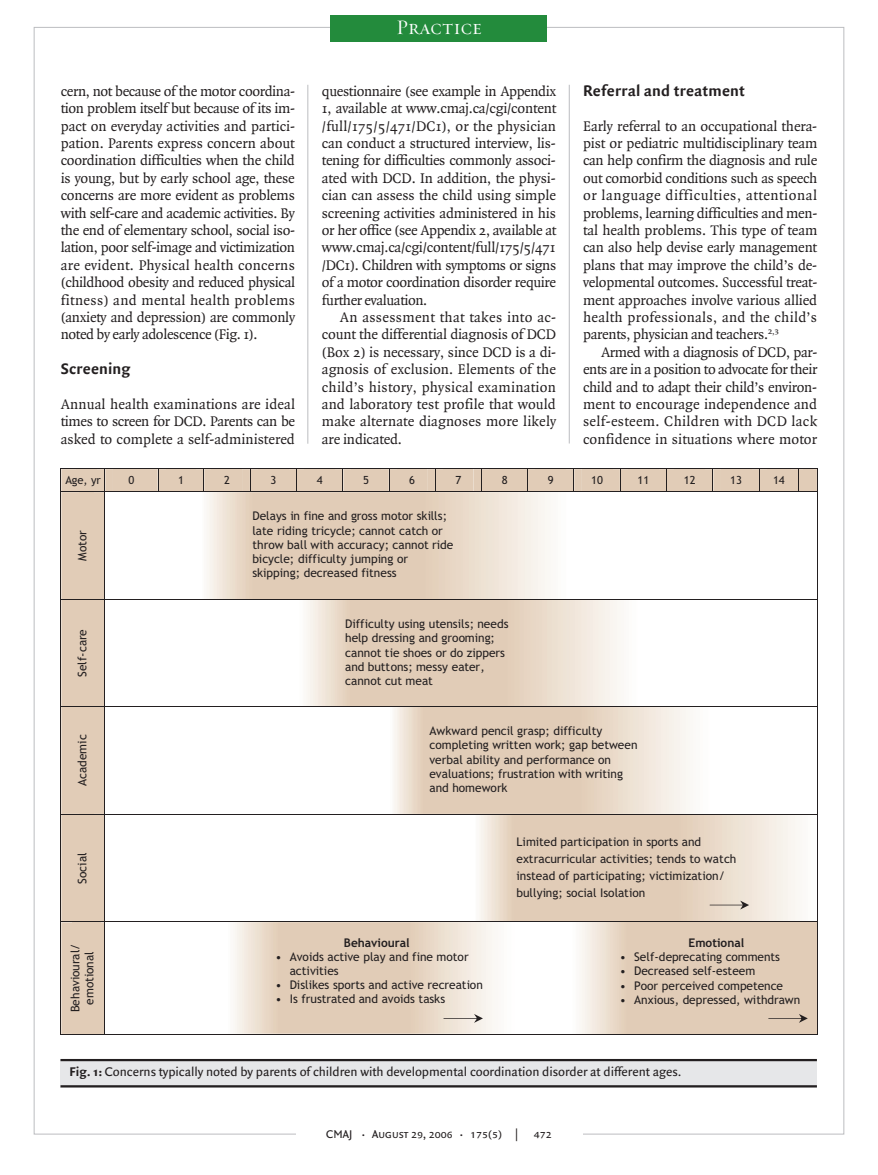
<style>
.page{position:relative;width:878px;height:1175px;background:#fff}
.page>*{position:absolute;margin:0;border:0;box-sizing:border-box;transform-origin:0 0}
.t1{font:21px "Requiem Display HTF Small Caps";letter-spacing:.005em;color:#fff}
.t2{font:700 16.5px "Quadraat Sans";letter-spacing:.005em;color:#231f20}
.t3{font:15px/17.4px "Quadraat";letter-spacing:-.01em;color:#231f20;text-align:justify}
.t4{font:13.5px "Quadraat Sans";letter-spacing:-.005em;color:#231f20}
.t5{font:12px/14.2px "Trebuchet MSPS";color:#231f20}
.t6{font:12px "Quadraat Sans Caps";color:#231f20}
.t7{font:700 12px "Trebuchet MSPS";color:#231f20}
.t8{font:11.25px "Trebuchet MSPS";color:#231f20}
.s1{font-weight:700}
.s2{font-size:9px}
</style>
<div class="page">
<hr style="left:569px;top:85px;width:1px;height:358px;background:#bcbdc0">
<hr style="left:307px;top:85px;width:1px;height:359px;background:#bcbdc0">
<div style="left:331px;top:15px;width:216px;height:26px;background:#238b3c"></div>
<svg style="left:61px;top:468px;width:756px;height:566px"></svg>
<div style="left:60px;top:1059px;width:756px;height:28px;background:#e6e7e9"></div>
<hr style="left:60px;top:1059px;width:756px;height:2px;background:#231f20">
<hr style="left:60px;top:1085px;width:756px;height:2px;background:#231f20">
<p class="t3" style="left:61px;top:83px;width:236px">cern, not because of the motor coordina&shy;tion problem itself but because of its im&shy;pact on everyday activities and partici&shy;pation. Parents express concern about coordination difficulties when the child is young, but by early school age, these concerns are more evident as problems with self-care and academic activities. By the end of elementary school, social iso&shy;lation, poor self-image and victimization are evident. Physical health concerns (childhood obesity and reduced physical fitness) and mental health problems (anxiety and depression) are commonly noted by early adolescence (Fig. 1).</p>
<p class="t2" style="left:61px;top:359px;width:71px">Screening</p>
<p class="t3" style="left:61px;top:396px;width:236px">Annual health examinations are ideal times to screen for DCD. Parents can be asked to complete a self-administered</p>
<h1 class="t1" style="left:396px;top:15px;width:87px">Practice</h1>
<p class="t3" style="left:322px;top:83px;width:236px">questionnaire (see example in Appendix 1, available at www.cmaj.ca/cgi/content /full/175/5/471/DC1), or the physician can conduct a structured interview, lis&shy;tening for difficulties commonly associ&shy;ated with DCD. In addition, the physi&shy;cian can assess the child using simple screening activities administered in his or her office (see Appendix 2, available at www.cmaj.ca/cgi/content/full/175/5/471 /DC1). Children with symptoms or signs of a motor coordination disorder require further evaluation.</p>
<p class="t3" style="left:322px;top:309px;width:236px;text-indent:18px">An assessment that takes into ac&shy;count the differential diagnosis of DCD (Box 2) is necessary, since DCD is a di&shy;agnosis of exclusion. Elements of the child’s history, physical examination and laboratory test profile that would make alternate diagnoses more likely are indicated.</p>
<p class="t2" style="left:583px;top:81px;width:163px">Referral and treatment</p>
<p class="t3" style="left:583px;top:117px;width:236px">Early referral to an occupational thera&shy;pist or pediatric multidisciplinary team can help confirm the diagnosis and rule out comorbid conditions such as speech or language difficulties, attentional problems, learning difficulties and men&shy;tal health problems. This type of team can also help devise early management plans that may improve the child’s de&shy;velopmental outcomes. Successful treat&shy;ment approaches involve various allied health professionals, and the child’s parents, physician and teachers.<sup>2,3</sup></p>
<p class="t3" style="left:583px;top:344px;width:236px;text-indent:18px">Armed with a diagnosis of DCD, par&shy;ents are in a position to advocate for their child and to adapt their child’s environ&shy;ment to encourage independence and self-esteem. Children with DCD lack confidence in situations where motor</p>
<p class="t8" style="left:65px;top:476px;width:37px">Age, yr</p>
<p class="t5" style="left:76px;top:561px;width:32px;rotate:-90deg">Motor</p>
<p class="t5" style="left:76px;top:677px;width:49px;rotate:-90deg">Self-care</p>
<p class="t5" style="left:76px;top:786px;width:53px;rotate:-90deg">Academic</p>
<p class="t5" style="left:76px;top:883px;width:33px;rotate:-90deg">Social</p>
<p class="t5" style="left:69px;top:1012px;width:70px;text-align:center;rotate:-90deg">Behavioural/ emotional</p>
<p class="t8" style="left:128px;top:476px;width:7px">0</p>
<p class="t8" style="left:178px;top:476px;width:7px">1</p>
<p class="t8" style="left:224px;top:476px;width:7px">2</p>
<p class="t8" style="left:270px;top:476px;width:7px">3</p>
<p class="t8" style="left:317px;top:476px;width:7px">4</p>
<p class="t8" style="left:363px;top:476px;width:7px">5</p>
<p class="t8" style="left:409px;top:476px;width:7px">6</p>
<p class="t8" style="left:455px;top:476px;width:7px">7</p>
<p class="t8" style="left:501px;top:476px;width:7px">8</p>
<p class="t8" style="left:548px;top:476px;width:7px">9</p>
<p class="t8" style="left:591px;top:476px;width:13px">10</p>
<p class="t8" style="left:637px;top:476px;width:13px">11</p>
<p class="t8" style="left:684px;top:476px;width:13px">12</p>
<p class="t8" style="left:730px;top:476px;width:13px">13</p>
<p class="t8" style="left:773px;top:476px;width:13px">14</p>
<p class="t5" style="left:252px;top:510px;width:202px">Delays in fine and gross motor skills; late riding tricycle; cannot catch or throw ball with accuracy; cannot ride bicycle; difficulty jumping or skipping; decreased fitness</p>
<p class="t5" style="left:345px;top:618px;width:165px">Difficulty using utensils; needs help dressing and grooming; cannot tie shoes or do zippers and buttons; messy eater, cannot cut meat</p>
<p class="t5" style="left:429px;top:725px;width:210px">Awkward pencil grasp; difficulty completing written work; gap between verbal ability and performance on evaluations; frustration with writing and homework</p>
<p class="t7" style="left:344px;top:938px;width:67px">Behavioural</p>
<p class="t5" style="left:290px;top:950px;width:180px;text-indent:-14px">• Avoids active play and fine motor activities</p>
<p class="t5" style="left:275px;top:979px;width:209px">• Dislikes sports and active recreation</p>
<p class="t5" style="left:275px;top:993px;width:171px">• Is frustrated and avoids tasks</p>
<p class="t5" style="left:516px;top:834px;width:221px;line-height:17px">Limited participation in sports and extracurricular activities; tends to watch instead of participating; victimization/ bullying; social Isolation</p>
<p class="t7" style="left:688px;top:938px;width:57px">Emotional</p>
<p class="t5" style="left:620px;top:951px;width:162px">• Self-deprecating comments</p>
<p class="t5" style="left:620px;top:965px;width:137px">• Decreased self-esteem</p>
<p class="t5" style="left:620px;top:979px;width:165px">• Poor perceived competence</p>
<p class="t5" style="left:620px;top:993px;width:182px">• Anxious, depressed, withdrawn</p>
<p class="t4" style="left:69px;top:1065px;width:613px"><span class="s1">Fig. 1:</span> Concerns typically noted by parents of children with developmental coordination disorder at different ages.</p>
<p class="t6" style="left:326px;top:1127px;width:227px">CMAJ <span class="s2">•</span> August 29, 2006 <span class="s2">•</span> 175(5) | 472</p>
</div>
